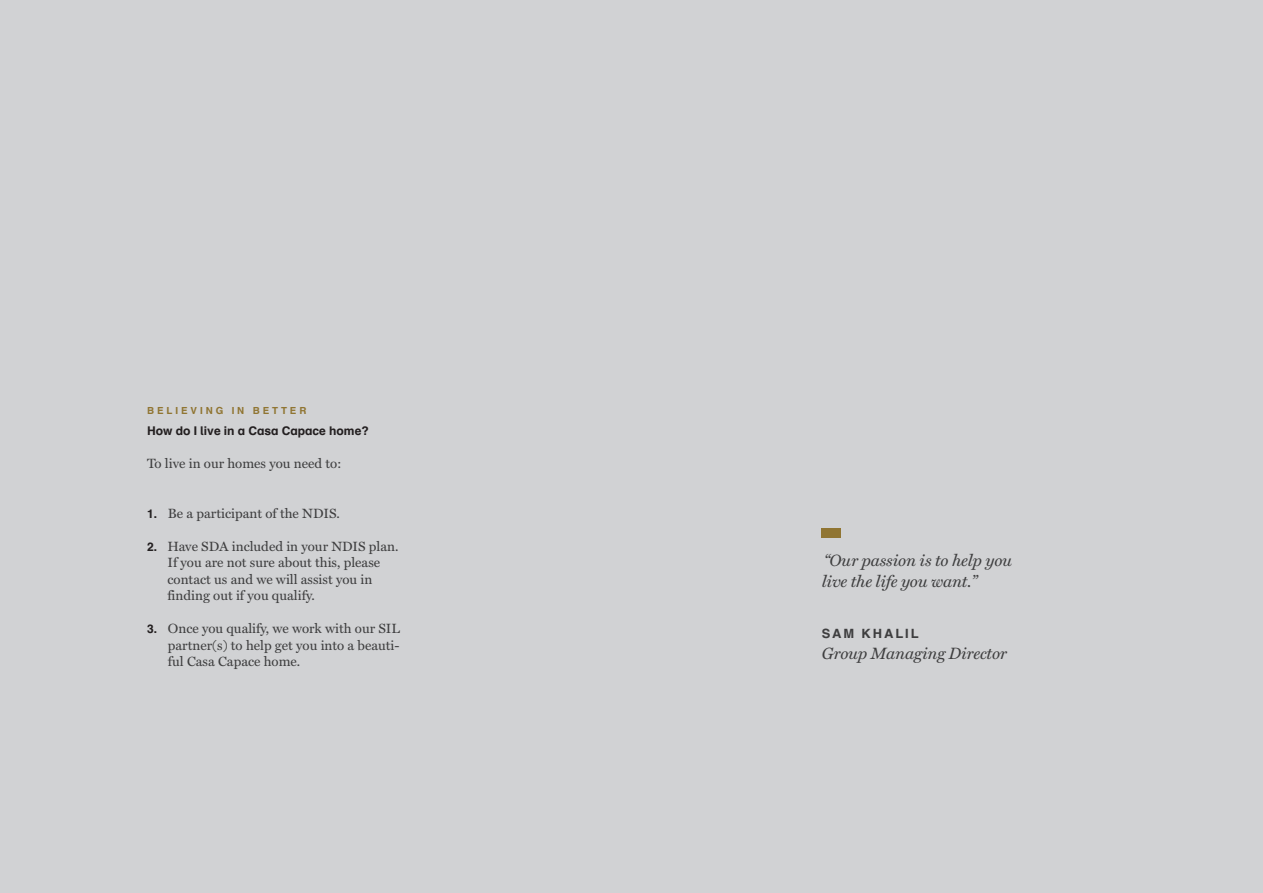
<style>
.page{position:relative;width:1263px;height:893px;background:#d1d2d4}
.page>*{position:absolute;margin:0;border:0;box-sizing:border-box;transform-origin:0 0}
.Quote_Italic{font:italic 16.5px/21px "Miller Text";letter-spacing:-.01em;color:#3e3e3f}
.Bullet_points{font:13.5px/16.5px "Miller Text";color:#3e3e3f}
.Paragraph_Style_1{font:13.5px "Miller Text";color:#3e3e3f}
.Quote_Italic-2{font:700 12.75px "Schulbuch Nord";letter-spacing:.15em;color:#3e3e3f}
.Paragraph_Style_1-2{font:700 12px "Schulbuch Nord";color:#231f20}
.title_gold{font:700 9.75px "Schulbuch Nord";letter-spacing:.3em;color:#907532}
.s1{font-family:"Schulbuch Nord";font-weight:700;font-size:12px;color:#231f20}
</style>
<div class="page">
<div style="left:822px;top:528px;width:19px;height:9px;background:#907532"></div>
<p class="title_gold" style="left:147px;top:404px;width:161px">BELIEVING IN BETTER</p>
<p class="Paragraph_Style_1-2" style="left:147px;top:423px;width:223px">How do I live in a Casa Capace home?</p>
<p class="Paragraph_Style_1" style="left:147px;top:455px;width:196px">To live in our homes you need to:</p>
<p class="Bullet_points" style="left:147px;top:505px;width:194px"><span class="s1">1.</span> Be a participant of the NDIS.</p>
<p class="Bullet_points" style="left:167px;top:538px;width:232px;text-indent:-20px"><span class="s1">2.</span> Have SDA included in your NDIS plan.<br>If you are not sure about this, please contact us and we will assist you in finding out if you qualify.</p>
<p class="Bullet_points" style="left:168px;top:620px;width:234px;text-align:justify;text-indent:-21px"><span class="s1">3.</span> Once you qualify, we work with our SIL partner(s) to help get you into a beauti&shy;ful Casa Capace home.</p>
<p class="Quote_Italic" style="left:822px;top:550px;width:192px">“Our passion is to help you live the life you want.”</p>
<p class="Quote_Italic-2" style="left:822px;top:625px;width:98px">SAM KHALIL</p>
<p class="Quote_Italic" style="left:822px;top:643px;width:187px">Group Managing Director</p>
</div>
